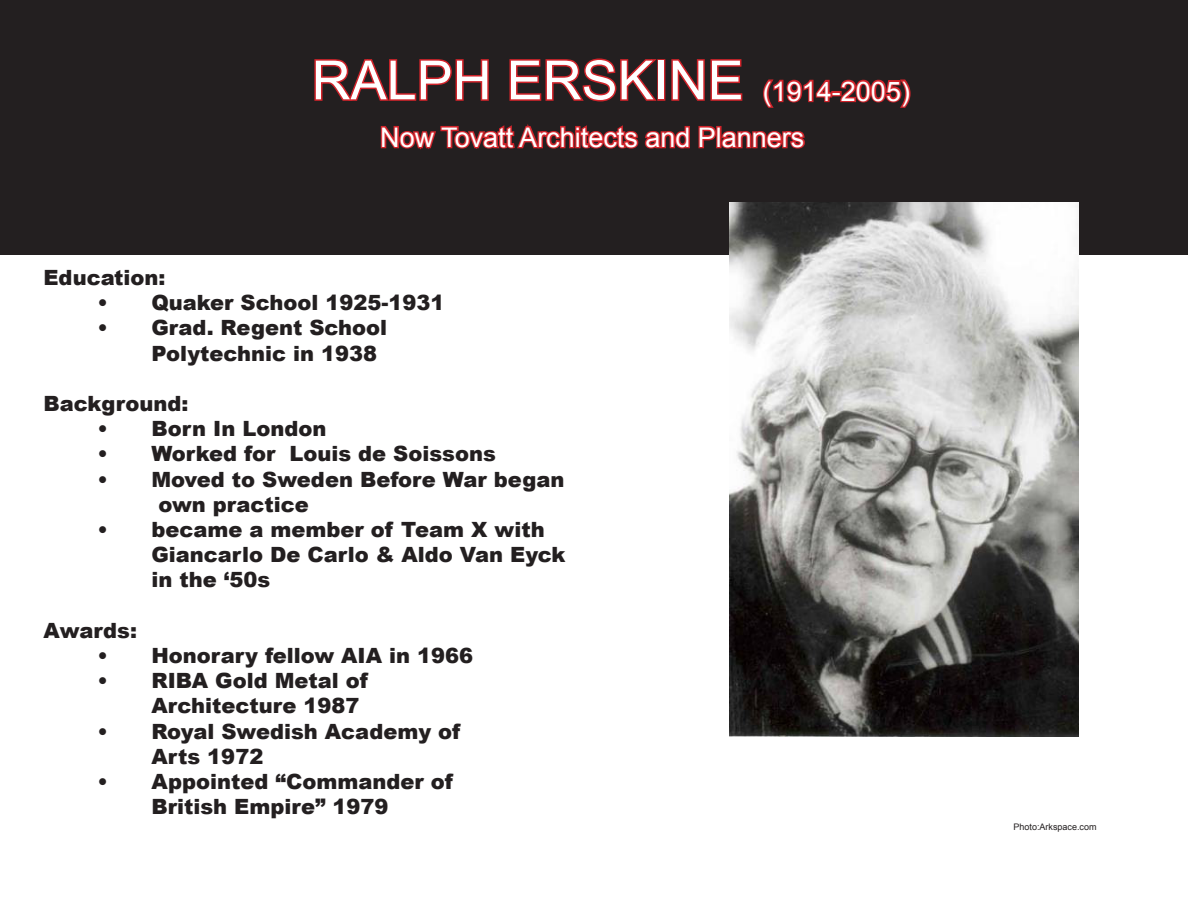
<style>
.page{position:relative;width:1188px;height:918px;background:#fff}
.page>*{position:absolute;margin:0;border:0;box-sizing:border-box;transform-origin:0 0}
.t1{font:54px "Arial";color:#fff}
.t2{font:27px "Arial";color:#fff}
.t3{font:900 21px "Arial";color:#231f20}
.t4{font:9px "Arial";color:#231f20}
</style>
<div class="page">
<div style="left:0;top:0;width:1188px;height:254px;background:#231f20"></div>
<svg style="left:314px;top:59px;width:175px;height:42px"></svg>
<svg style="left:509px;top:58px;width:148px;height:44px"></svg>
<div style="left:657px;top:59px;width:8px;height:42px;border:3px solid #d1232a"></div>
<svg style="left:671px;top:59px;width:72px;height:42px"></svg>
<svg style="left:380px;top:124px;width:310px;height:26px"></svg>
<svg style="left:698px;top:126px;width:107px;height:23px"></svg>
<img style="left:729px;top:202px;width:350px;height:535px">
<svg style="left:763px;top:79px;width:148px;height:29px"></svg>
<p class="t1" style="left:312px;top:45px;width:434px">RALPH ERSKINE</p>
<p class="t2" style="left:380px;top:120px;width:426px">Now Tovatt Architects and Planners</p>
<p class="t2" style="left:763px;top:73px;width:149px">(1914-2005)</p>
<p class="t3" style="left:44px;top:262px;width:124px">Education:</p>
<p class="t3" style="left:97px;top:287px;width:348px">• Quaker School 1925-1931</p>
<p class="t3" style="left:97px;top:313px;width:291px">• Grad. Regent School</p>
<p class="t3" style="left:151px;top:338px;width:227px">Polytechnic in 1938</p>
<p class="t3" style="left:44px;top:388px;width:147px">Background:</p>
<p class="t3" style="left:97px;top:413px;width:230px">• Born In London</p>
<p class="t3" style="left:97px;top:439px;width:400px">• Worked for Louis de Soissons</p>
<p class="t3" style="left:97px;top:464px;width:468px">• Moved to Sweden Before War began</p>
<p class="t3" style="left:158px;top:489px;width:152px">own practice</p>
<p class="t3" style="left:97px;top:514px;width:449px">• became a member of Team X with</p>
<p class="t3" style="left:151px;top:539px;width:415px">Giancarlo De Carlo &amp; Aldo Van Eyck</p>
<p class="t3" style="left:151px;top:565px;width:121px">in the ‘50s</p>
<p class="t3" style="left:44px;top:615px;width:95px">Awards:</p>
<p class="t3" style="left:97px;top:640px;width:377px">• Honorary fellow AIA in 1966</p>
<p class="t3" style="left:97px;top:665px;width:272px">• RIBA Gold Metal of</p>
<p class="t3" style="left:151px;top:691px;width:210px">Architecture 1987</p>
<p class="t3" style="left:97px;top:716px;width:364px">• Royal Swedish Academy of</p>
<p class="t3" style="left:151px;top:741px;width:113px">Arts 1972</p>
<p class="t3" style="left:97px;top:766px;width:357px">• Appointed “Commander of</p>
<p class="t3" style="left:151px;top:791px;width:239px">British Empire” 1979</p>
<p class="t4" style="left:1014px;top:821px;width:85px">Photo:Arkspace.com</p>
</div>
